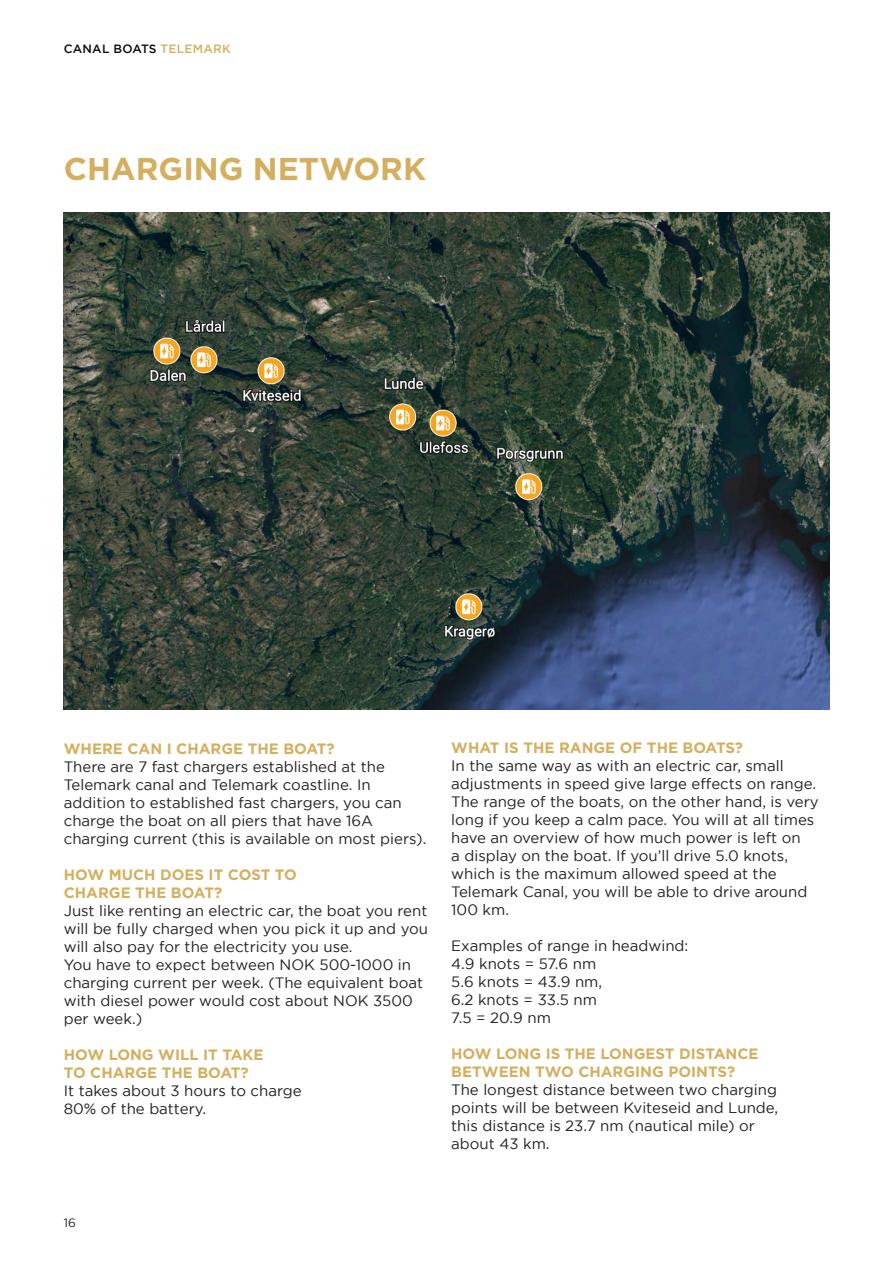
<style>
.page{position:relative;width:893px;height:1263px;background:#fff}
.page>*{position:absolute;margin:0;border:0;box-sizing:border-box;transform-origin:0 0}
.t1{font:700 31.5px "Gotham";color:#d3af5f}
.t2{font:15px/18px "Gotham";color:#231f20}
.t3{font:700 15px/18px "Gotham";color:#d3af5f}
.t4{font:500 12px "Gotham";letter-spacing:.02em;color:#0a0b10}
.t5{font:12px "Gotham";color:#231f20}
.s1{color:#d3af5f}
</style>
<div class="page">
<img style="left:64px;top:212px;width:765px;height:498px">
<p class="t4" style="left:64px;top:41px;width:169px">CANAL BOATS <span class="s1">TELEMARK</span></p>
<p class="t1" style="left:64px;top:151px;width:364px">CHARGING NETWORK</p>
<p class="t3" style="left:64px;top:739px;width:272px">WHERE CAN I CHARGE THE BOAT?</p>
<p class="t2" style="left:64px;top:757px;width:364px">There are 7 fast chargers established at the Telemark canal and Telemark coastline. In addition to established fast chargers, you can charge the boat on all piers that have 16A charging current (this is available on most piers).</p>
<p class="t3" style="left:64px;top:865px;width:235px">HOW MUCH DOES IT COST TO<br>CHARGE THE BOAT?</p>
<p class="t2" style="left:64px;top:901px;width:366px;text-align:justify">Just like renting an electric car, the boat you rent will be fully charged when you pick it up and you will also pay for the electricity you use.</p>
<p class="t2" style="left:64px;top:955px;width:361px">You have to expect between NOK 500-1000 in charging current per week. (The equivalent boat with diesel power would cost about NOK 3500 per week.)</p>
<p class="t3" style="left:64px;top:1045px;width:201px">HOW LONG WILL IT TAKE<br>TO CHARGE THE BOAT?</p>
<p class="t2" style="left:64px;top:1081px;width:239px">It takes about 3 hours to charge<br>80% of the battery.</p>
<p class="t3" style="left:451px;top:738px;width:293px">WHAT IS THE RANGE OF THE BOATS?</p>
<p class="t2" style="left:451px;top:756px;width:369px">In the same way as with an electric car, small adjustments in speed give large effects on range.<br>The range of the boats, on the other hand, is very long if you keep a calm pace. You will at all times have an overview of how much power is left on<br>a display on the boat. If you’ll drive 5.0 knots, which is the maximum allowed speed at the Telemark Canal, you will be able to drive around 100 km.</p>
<p class="t2" style="left:451px;top:936px;width:239px">Examples of range in headwind:<br>4.9 knots = 57.6 nm<br>5.6 knots = 43.9 nm,<br>6.2 knots = 33.5 nm<br>7.5 = 20.9 nm</p>
<p class="t3" style="left:451px;top:1044px;width:309px">HOW LONG IS THE LONGEST DISTANCE<br>BETWEEN TWO CHARGING POINTS?</p>
<p class="t2" style="left:451px;top:1080px;width:329px">The longest distance between two charging points will be between Kviteseid and Lunde, this distance is 23.7 nm (nautical mile) or about 43 km.</p>
<p class="t5" style="left:64px;top:1216px;width:14px">16</p>
</div>
